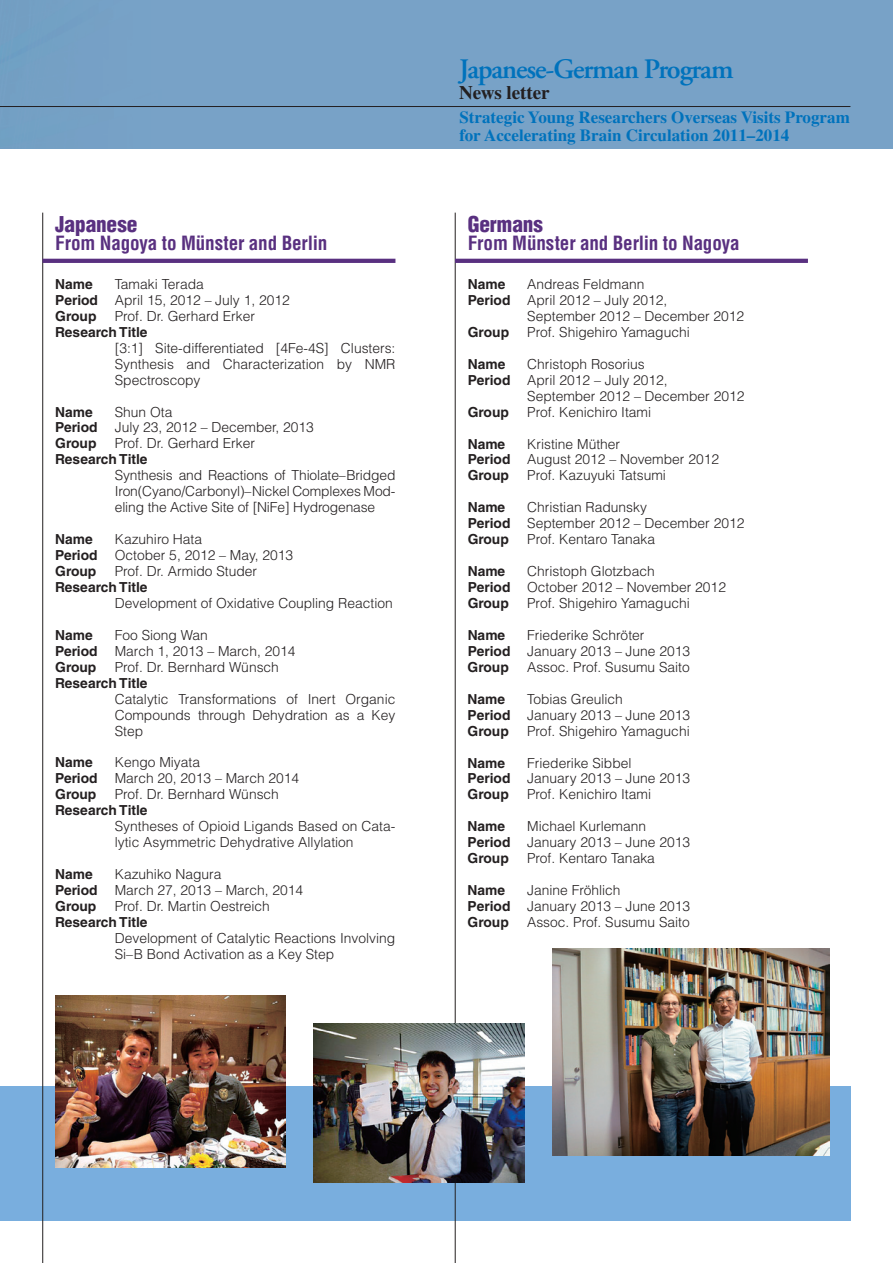
<style>
.page{position:relative;width:893px;height:1263px;background:#fff}
.page>*{position:absolute;margin:0;border:0;box-sizing:border-box;transform-origin:0 0}
.t1{font:600 28.2px "Adobe Garamond Pro";letter-spacing:-.04em;color:#0072bc}
.t2{font:900 condensed 21.3px "Helvetica LT Std";letter-spacing:-.005em;color:#593080}
.t3{font:700 condensed 19.2px "Helvetica LT Std";letter-spacing:-.005em;color:#593080}
.t4{font:700 19.2px "Times LT Std";letter-spacing:-.01em;color:#231f20}
.t5{font:700 16.95px/18px "Times LT Std";color:#0072bc}
.t6{font:300 13.8px/15.9px "Helvetica LT Std";color:#231f20}
.t7{font:700 13.8px "Helvetica LT Std";color:#231f20}
.s1{font-weight:700}
</style>
<div class="page">
<div style="left:0;top:0;width:893px;height:149px;background:#78a2c7"></div>
<hr style="left:0;top:106px;width:850px;height:1px;background:#231f20">
<div style="left:0;top:1086px;width:850px;height:134px;background:#79aede"></div>
<hr style="left:42px;top:213px;width:1px;height:1050px;background:#231f20">
<hr style="left:455px;top:213px;width:1px;height:1050px;background:#231f20">
<hr style="left:43px;top:259px;width:352px;height:4px;background:#593080">
<hr style="left:455px;top:259px;width:353px;height:4px;background:#593080">
<img style="left:553px;top:948px;width:276px;height:207px">
<img style="left:55px;top:995px;width:231px;height:173px">
<img style="left:314px;top:1024px;width:211px;height:158px">
<h2 class="t2" style="left:55px;top:211px;width:84px">Japanese</h2>
<h3 class="t3" style="left:55px;top:231px;width:274px">From Nagoya to Münster and Berlin</h3>
<p class="t6" style="left:55px;top:276px;width:236px;text-indent:60px">Tamaki Terada<br><span class="s1">Period</span> April 15, 2012 – July 1, 2012<br><span class="s1">Group</span></p>
<p class="t7" style="left:55px;top:276px;width:39px">Name</p>
<p class="t6" style="left:115px;top:308px;width:142px">Prof. Dr. Gerhard Erker</p>
<p class="t7" style="left:55px;top:323px;width:94px">Research Title</p>
<p class="t6" style="left:115px;top:340px;width:282px;text-align:justify">[3:1] Site-differentiated [4Fe-4S] Clusters:<br>Synthesis and Characterization by NMR Spectroscopy</p>
<p class="t7" style="left:55px;top:403px;width:39px">Name</p>
<p class="t6" style="left:55px;top:404px;width:260px;text-indent:60px">Shun Ota<br><span class="s1">Period</span> July 23, 2012 – December, 2013<br><span class="s1">Group</span></p>
<p class="t6" style="left:115px;top:435px;width:142px">Prof. Dr. Gerhard Erker</p>
<p class="t7" style="left:55px;top:451px;width:94px">Research Title</p>
<p class="t6" style="left:115px;top:467px;width:282px;text-align:justify">Synthesis and Reactions of Thiolate–Bridged Iron(Cyano/Carbonyl)–Nickel Complexes Mod&shy;eling the Active Site of [NiFe] Hydrogenase</p>
<p class="t7" style="left:55px;top:531px;width:39px">Name</p>
<p class="t6" style="left:55px;top:531px;width:239px;text-indent:60px">Kazuhiro Hata<br><span class="s1">Period</span> October 5, 2012 – May, 2013<br><span class="s1">Group</span></p>
<p class="t6" style="left:115px;top:563px;width:144px">Prof. Dr. Armido Studer</p>
<p class="t7" style="left:55px;top:579px;width:94px">Research Title</p>
<p class="t6" style="left:115px;top:595px;width:280px">Development of Oxidative Coupling Reaction</p>
<p class="t7" style="left:55px;top:626px;width:39px">Name</p>
<p class="t6" style="left:55px;top:627px;width:242px;text-indent:60px">Foo Siong Wan<br><span class="s1">Period</span> March 1, 2013 – March, 2014<br><span class="s1">Group</span></p>
<p class="t6" style="left:115px;top:659px;width:166px">Prof. Dr. Bernhard Wünsch</p>
<p class="t7" style="left:55px;top:674px;width:94px">Research Title</p>
<p class="t6" style="left:115px;top:691px;width:282px;text-align:justify">Catalytic Transformations of Inert Organic Compounds through Dehydration as a Key Step</p>
<p class="t7" style="left:55px;top:754px;width:39px">Name</p>
<p class="t6" style="left:55px;top:754px;width:246px;text-indent:60px">Kengo Miyata<br><span class="s1">Period</span> March 20, 2013 – March 2014<br><span class="s1">Group</span></p>
<p class="t6" style="left:115px;top:786px;width:166px">Prof. Dr. Bernhard Wünsch</p>
<p class="t7" style="left:55px;top:802px;width:94px">Research Title</p>
<p class="t6" style="left:115px;top:818px;width:282px">Syntheses of Opioid Ligands Based on Cata&shy;lytic Asymmetric Dehydrative Allylation</p>
<p class="t7" style="left:55px;top:866px;width:39px">Name</p>
<p class="t6" style="left:55px;top:866px;width:249px;text-indent:60px">Kazuhiko Nagura<br><span class="s1">Period</span> March 27, 2013 – March, 2014<br><span class="s1">Group</span></p>
<p class="t6" style="left:115px;top:898px;width:157px">Prof. Dr. Martin Oestreich</p>
<p class="t7" style="left:55px;top:914px;width:94px">Research Title</p>
<p class="t6" style="left:115px;top:930px;width:282px">Development of Catalytic Reactions Involving<br>Si–B Bond Activation as a Key Step</p>
<h1 class="t1" style="left:459px;top:52px;width:276px">Japanese-German Program</h1>
<h3 class="t4" style="left:459px;top:81px;width:92px">News letter</h3>
<p class="t5" style="left:459px;top:108px;width:392px">Strategic Young Researchers Overseas Visits Program for Accelerating Brain Circulation 2011–2014</p>
<h2 class="t2" style="left:468px;top:211px;width:77px">Germans</h2>
<h3 class="t3" style="left:468px;top:231px;width:274px">From Münster and Berlin to Nagoya</h3>
<p class="t7" style="left:468px;top:276px;width:39px">Name</p>
<p class="t6" style="left:527px;top:276px;width:119px">Andreas Feldmann</p>
<p class="t6" style="left:468px;top:292px;width:201px"><span class="s1">Period</span> April 2012 – July 2012,</p>
<p class="t6" style="left:527px;top:308px;width:218px">September 2012 – December 2012</p>
<p class="t7" style="left:468px;top:324px;width:43px">Group</p>
<p class="t6" style="left:527px;top:324px;width:164px">Prof. Shigehiro Yamaguchi</p>
<p class="t7" style="left:468px;top:355px;width:39px">Name</p>
<p class="t6" style="left:527px;top:356px;width:119px">Christoph Rosorius</p>
<p class="t6" style="left:468px;top:372px;width:201px"><span class="s1">Period</span> April 2012 – July 2012,</p>
<p class="t6" style="left:527px;top:388px;width:219px">September 2012 – December 2012</p>
<p class="t7" style="left:468px;top:403px;width:43px">Group</p>
<p class="t6" style="left:527px;top:404px;width:125px">Prof. Kenichiro Itami</p>
<p class="t7" style="left:468px;top:435px;width:39px">Name</p>
<p class="t6" style="left:468px;top:435px;width:253px;text-indent:60px">Kristine Müther<br><span class="s1">Period</span> August 2012 – November 2012<br><span class="s1">Group</span></p>
<p class="t6" style="left:527px;top:467px;width:140px">Prof. Kazuyuki Tatsumi</p>
<p class="t6" style="left:468px;top:499px;width:278px;text-indent:60px">Christian Radunsky<br><span class="s1">Period</span> September 2012 – December 2012<br><span class="s1">Group</span></p>
<p class="t7" style="left:468px;top:499px;width:39px">Name</p>
<p class="t6" style="left:527px;top:531px;width:129px">Prof. Kentaro Tanaka</p>
<p class="t6" style="left:468px;top:563px;width:260px;text-indent:60px">Christoph Glotzbach<br><span class="s1">Period</span> October 2012 – November 2012<br><span class="s1">Group</span></p>
<p class="t7" style="left:468px;top:563px;width:39px">Name</p>
<p class="t6" style="left:527px;top:595px;width:164px">Prof. Shigehiro Yamaguchi</p>
<p class="t6" style="left:468px;top:627px;width:224px;text-indent:60px">Friederike Schröter<br><span class="s1">Period</span> January 2013 – June 2013<br><span class="s1">Group</span></p>
<p class="t7" style="left:468px;top:627px;width:39px">Name</p>
<p class="t6" style="left:527px;top:659px;width:164px">Assoc. Prof. Susumu Saito</p>
<p class="t6" style="left:468px;top:691px;width:224px;text-indent:60px">Tobias Greulich<br><span class="s1">Period</span> January 2013 – June 2013<br><span class="s1">Group</span></p>
<p class="t7" style="left:468px;top:690px;width:39px">Name</p>
<p class="t6" style="left:527px;top:723px;width:164px">Prof. Shigehiro Yamaguchi</p>
<p class="t6" style="left:468px;top:754px;width:224px;text-indent:60px">Friederike Sibbel<br><span class="s1">Period</span> January 2013 – June 2013<br><span class="s1">Group</span></p>
<p class="t7" style="left:468px;top:754px;width:39px">Name</p>
<p class="t6" style="left:527px;top:786px;width:125px">Prof. Kenichiro Itami</p>
<p class="t6" style="left:468px;top:818px;width:224px;text-indent:60px">Michael Kurlemann<br><span class="s1">Period</span> January 2013 – June 2013<br><span class="s1">Group</span></p>
<p class="t7" style="left:468px;top:818px;width:39px">Name</p>
<p class="t6" style="left:527px;top:850px;width:129px">Prof. Kentaro Tanaka</p>
<p class="t6" style="left:468px;top:882px;width:224px;text-indent:60px">Janine Fröhlich<br><span class="s1">Period</span> January 2013 – June 2013<br><span class="s1">Group</span></p>
<p class="t7" style="left:468px;top:882px;width:39px">Name</p>
<p class="t6" style="left:527px;top:914px;width:164px">Assoc. Prof. Susumu Saito</p>
</div>
